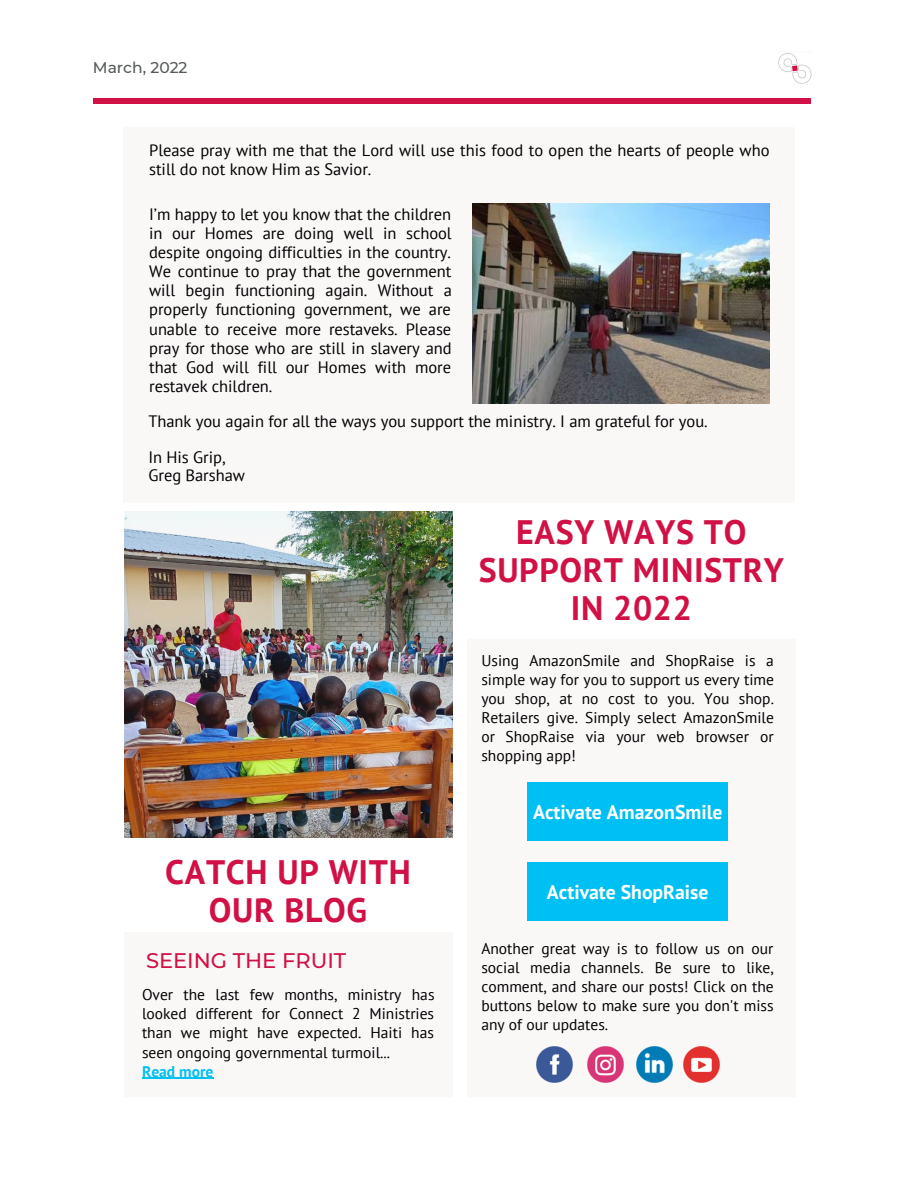
<style>
.page{position:relative;width:918px;height:1188px;background:#fff}
.page>*{position:absolute;margin:0;border:0;box-sizing:border-box;transform-origin:0 0}
.t1{font:700 33.9px/38.1px "PT Sans";letter-spacing:.02em;color:#d11145;text-align:center}
.t2{font:500 21px "Montserrat";color:#d11145}
.t3{font:700 19.8px "PT Sans";color:#fff}
.t4{font:16.5px/19.2px "PT Sans";color:#000}
.t5{font:15.45px/19px "PT Sans";color:#000;text-align:justify}
.t6{font:500 15.45px "Montserrat";color:#565b5b}
.t7{font:700 15.45px "PT Sans";color:#00bff3}
</style>
<div class="page">
<div style="left:123px;top:127px;width:672px;height:376px;background:#faf7f7"></div>
<img style="left:779px;top:53px;width:32px;height:31px">
<div style="left:93px;top:98px;width:718px;height:5px;background:#d11145"></div>
<img style="left:473px;top:204px;width:297px;height:199px">
<div style="left:124px;top:932px;width:328px;height:164px;background:#faf7f7"></div>
<img style="left:124px;top:511px;width:329px;height:327px">
<div style="left:467px;top:639px;width:328px;height:458px;background:#faf7f7"></div>
<div style="left:528px;top:783px;width:200px;height:58px;background:#00bff3"></div>
<div style="left:528px;top:862px;width:200px;height:59px;background:#00bff3"></div>
<img style="left:536px;top:1047px;width:36px;height:36px">
<img style="left:587px;top:1047px;width:36px;height:36px">
<img style="left:637px;top:1047px;width:36px;height:36px">
<hr style="left:142px;top:1078px;width:71px;height:1px;background:#00bff3">
<img style="left:684px;top:1047px;width:36px;height:36px">
<p class="t6" style="left:93px;top:59px;width:96px">March, 2022</p>
<p class="t4" style="left:149px;top:140px;width:622px">Please pray with me that the Lord will use this food to open the hearts of people who still do not know Him as Savior.</p>
<p class="t4" style="left:149px;top:204px;width:304px;text-align:justify">I’m happy to let you know that the children in our Homes are doing well in school despite ongoing difficulties in the country.<br>We continue to pray that the government will begin functioning again. Without a properly functioning government, we are unable to receive more restaveks. Please pray for those who are still in slavery and that God will fill our Homes with more restavek children.</p>
<p class="t4" style="left:148px;top:411px;width:561px">Thank you again for all the ways you support the ministry. I am grateful for you.</p>
<p class="t4" style="left:148px;top:447px;width:79px">In His Grip,</p>
<p class="t4" style="left:148px;top:465px;width:98px">Greg Barshaw</p>
<p class="t1" style="left:479px;top:512px;width:307px">EASY WAYS TO<br>SUPPORT MINISTRY<br>IN 2022</p>
<p class="t5" style="left:481px;top:651px;width:294px">Using AmazonSmile and ShopRaise is a simple way for you to support us every time you shop, at no cost to you. You shop.<br>Retailers give. Simply select AmazonSmile or ShopRaise via your web browser or shopping app!</p>
<p class="t1" style="left:165px;top:853px;width:247px">CATCH UP WITH</p>
<p class="t1" style="left:209px;top:891px;width:160px">OUR BLOG</p>
<p class="t2" style="left:146px;top:947px;width:202px">SEEING THE FRUIT</p>
<p class="t5" style="left:142px;top:985px;width:294px">Over the last few months, ministry has looked different for Connect 2 Ministries than we might have expected. Haiti has seen ongoing governmental turmoil...</p>
<p class="t7" style="left:142px;top:1061px;width:73px">Read more</p>
<p class="t3" style="left:533px;top:799px;width:191px">Activate AmazonSmile</p>
<p class="t3" style="left:547px;top:879px;width:163px">Activate ShopRaise</p>
<p class="t5" style="left:481px;top:939px;width:294px">Another great way is to follow us on our social media channels. Be sure to like, comment, and share our posts! Click on the buttons below to make sure you don't miss any of our updates.</p>
</div>
